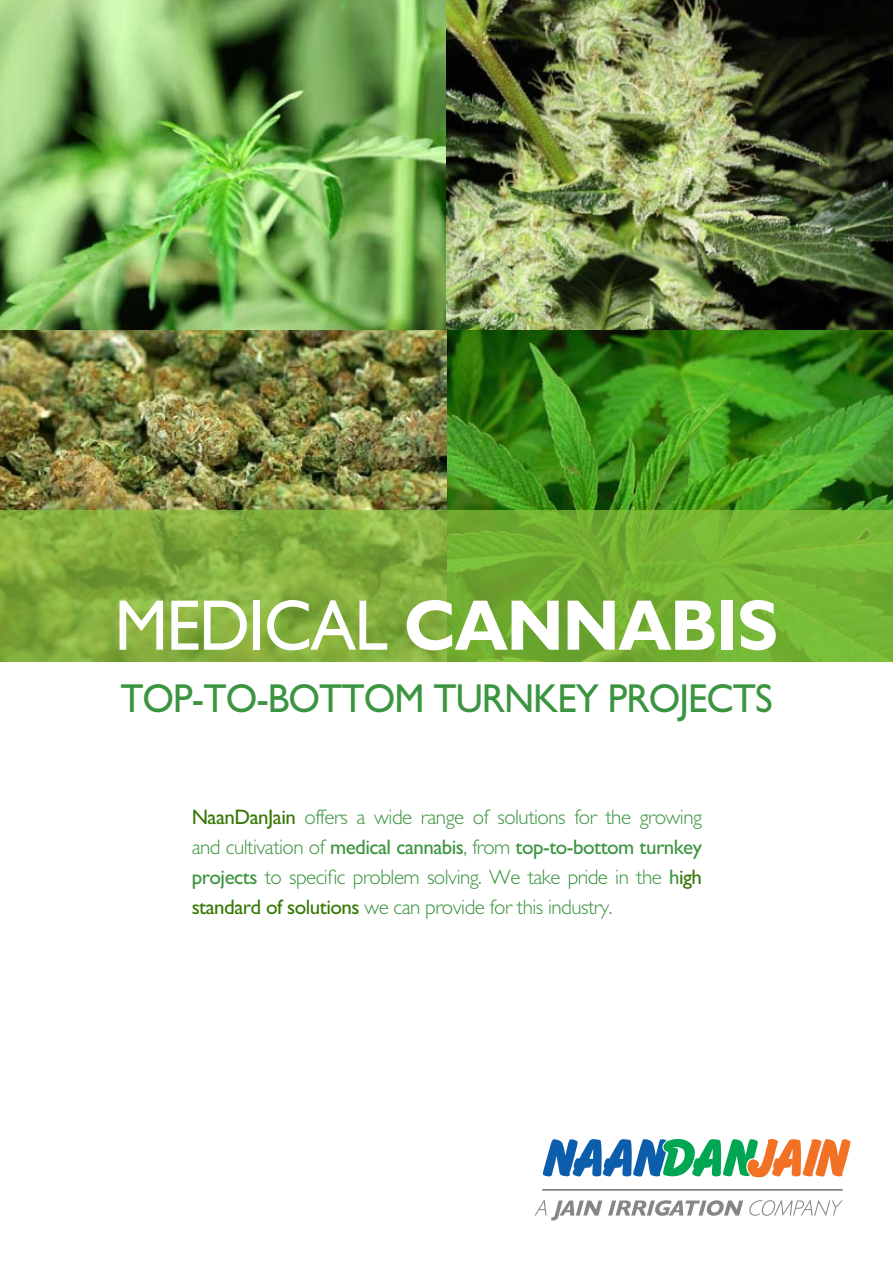
<style>
.page{position:relative;width:893px;height:1263px;background:#fff}
.page>*{position:absolute;margin:0;border:0;box-sizing:border-box;transform-origin:0 0}
.t1{font:700 72px "M Gill Sans";letter-spacing:-.025em;color:#fff;scale:.95 1}
.t2{font:40.5px "M Gill Sans";letter-spacing:-.025em;color:#3b943f;scale:.95 1}
.t3{font:300 21px/30px "M Gill Sans";letter-spacing:-.025em;color:#3b943f;text-align:justify}
.s1{font-weight:400}
.s2{font-weight:400;color:#387805}
</style>
<div class="page">
<img style="left:0;top:0;width:893px;height:510px">
<svg style="left:0;top:510px;width:893px;height:152px;background:#7baf38"></svg>
<svg style="left:535px;top:1200px;width:67px;height:20px"></svg>
<svg style="left:608px;top:1200px;width:135px;height:16px"></svg>
<svg style="left:749px;top:1200px;width:94px;height:16px"></svg>
<svg style="left:543px;top:1139px;width:308px;height:39px"></svg>
<hr style="left:542px;top:1189px;width:301px;height:2px;background:#808285">
<h1 class="t1" style="left:115px;top:585px;width:700px"><span class="s1">MEDICAL</span> CANNABIS</h1>
<h2 class="t2" style="left:120px;top:676px;width:688px">TOP-TO-BOTTOM TURNKEY PROJECTS</h2>
<p class="t3" style="left:192px;top:802px;width:512px"><span class="s2">NaanDanJain</span> offers a wide range of solutions for the growing and cultivation of <span class="s1">medical cannabis</span>, from <span class="s1">top-to-bottom turnkey projects</span> to specific problem solving. We take pride in the <span class="s1">h</span><span class="s2">igh standard of solutions</span> we can provide for this industry.</p>
</div>
